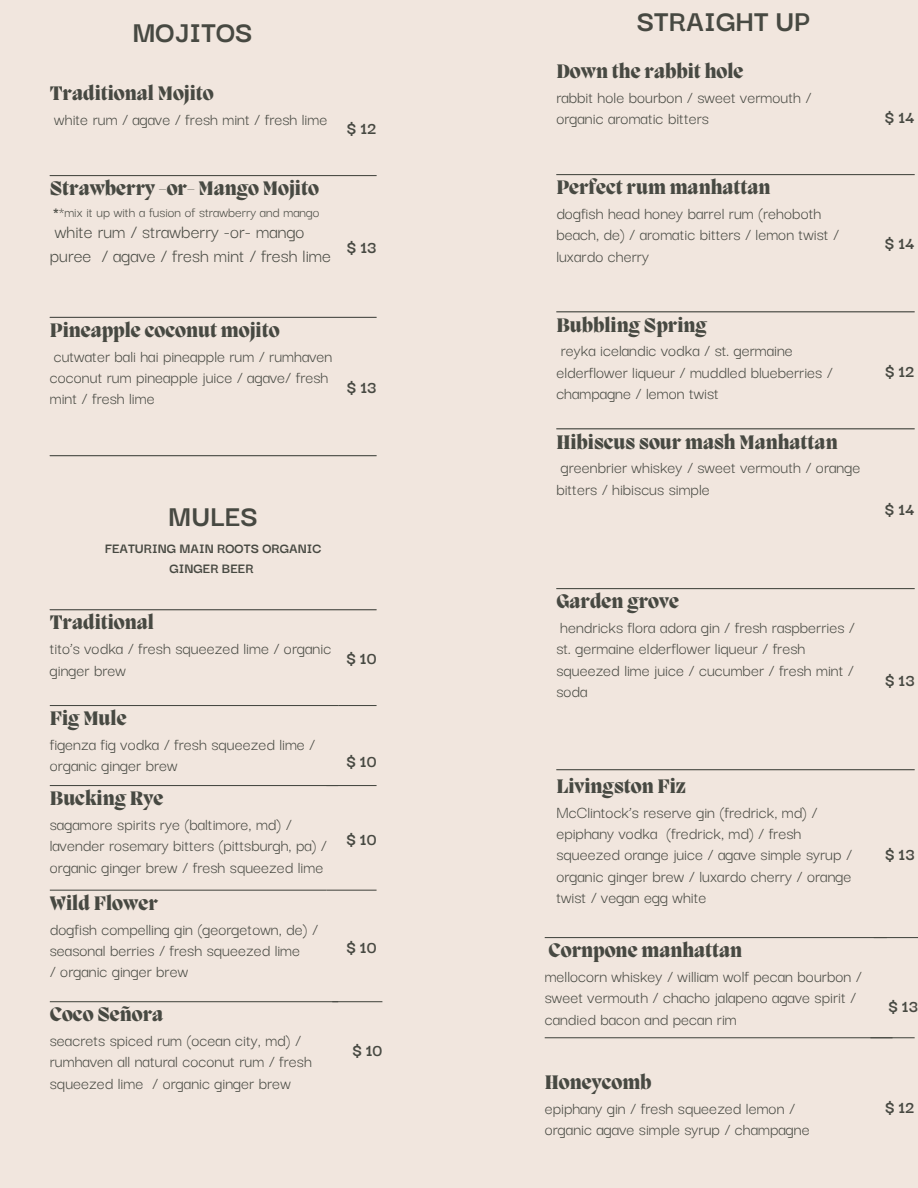
<style>
.page{position:relative;width:918px;height:1188px;background:#f1e6de}
.page>*{position:absolute;margin:0;border:0;box-sizing:border-box;transform-origin:0 0}
.t1{font:700 31.5px "Darker Grotesque";color:#474942}
.t2{font:800 20.1px "Migra";color:#474942}
.t3{font:20.1px/23.7px "Darker Grotesque";color:#474942}
.t4{font:18px/21.3px "Darker Grotesque";color:#474942}
.t5{font:700 18px "Darker Grotesque";color:#474942}
.t6{font:15px "Darker Grotesque";color:#474942}
.t7{font:700 15px/20.2px "Darker Grotesque";color:#474942;text-align:center}
.s1{font-weight:700}
</style>
<div class="page">
<hr style="left:50px;top:175px;width:327px;height:1px;background:#474942">
<hr style="left:50px;top:317px;width:327px;height:1px;background:#474942">
<hr style="left:50px;top:455px;width:327px;height:1px;background:#474942">
<hr style="left:50px;top:609px;width:327px;height:1px;background:#474942">
<hr style="left:556px;top:174px;width:359px;height:1px;background:#474942">
<hr style="left:556px;top:311px;width:359px;height:1px;background:#474942">
<hr style="left:556px;top:428px;width:359px;height:1px;background:#474942">
<hr style="left:556px;top:588px;width:359px;height:1px;background:#474942">
<hr style="left:556px;top:769px;width:359px;height:1px;background:#474942">
<hr style="left:50px;top:705px;width:288px;height:1px;background:#474942">
<hr style="left:338px;top:705px;width:39px;height:1px;background:#474942">
<hr style="left:50px;top:785px;width:288px;height:1px;background:#474942">
<hr style="left:326px;top:785px;width:51px;height:1px;background:#474942">
<hr style="left:50px;top:890px;width:276px;height:1px;background:#474942">
<hr style="left:326px;top:890px;width:51px;height:1px;background:#474942">
<hr style="left:50px;top:1001px;width:288px;height:1px;background:#474942">
<hr style="left:332px;top:1001px;width:50px;height:1px;background:#474942">
<hr style="left:545px;top:937px;width:342px;height:1px;background:#474942">
<hr style="left:874px;top:937px;width:44px;height:1px;background:#474942">
<hr style="left:545px;top:1037px;width:348px;height:1px;background:#474942">
<hr style="left:870px;top:1037px;width:45px;height:1px;background:#474942">
<p class="t1" style="left:132px;top:9px;width:122px">MOJITOS</p>
<p class="t2" style="left:50px;top:84px;width:165px">Traditional Mojito</p>
<p class="t4" style="left:54px;top:107px;width:275px">white rum / agave / fresh mint / fresh lime</p>
<p class="t5" style="left:347px;top:115px;width:31px">$12</p>
<p class="t2" style="left:50px;top:179px;width:271px">Strawberry -or- Mango Mojito</p>
<p class="t6" style="left:53px;top:201px;width:268px"><span class="s1">*</span>*mix it up with a fusion of strawberry and mango</p>
<p class="t3" style="left:50px;top:218px;width:283px">white rum / strawberry -or- mango puree / agave / fresh mint / fresh lime</p>
<p class="t5" style="left:347px;top:234px;width:31px">$13</p>
<p class="t2" style="left:50px;top:321px;width:231px">Pineapple coconut mojito</p>
<p class="t4" style="left:50px;top:344px;width:284px">cutwater bali hai pineapple rum / rumhaven coconut rum pineapple juice / agave/ fresh mint / fresh lime</p>
<p class="t5" style="left:347px;top:374px;width:31px">$13</p>
<p class="t1" style="left:168px;top:493px;width:91px">MULES</p>
<p class="t7" style="left:105px;top:537px;width:218px">FEATURING MAIN ROOTS ORGANIC<br>GINGER BEER</p>
<p class="t2" style="left:50px;top:613px;width:106px">Traditional</p>
<p class="t4" style="left:50px;top:637px;width:283px">tito’s vodka / fresh squeezed lime / organic ginger brew</p>
<p class="t5" style="left:346px;top:645px;width:32px">$10</p>
<p class="t2" style="left:50px;top:709px;width:78px">Fig Mule</p>
<p class="t4" style="left:50px;top:732px;width:267px">figenza fig vodka / fresh squeezed lime / organic ginger brew</p>
<p class="t2" style="left:50px;top:789px;width:115px">Bucking Rye</p>
<p class="t4" style="left:50px;top:812px;width:279px">sagamore spirits rye (baltimore, md) / lavender rosemary bitters (pittsburgh, pa) / organic ginger brew / fresh squeezed lime</p>
<p class="t2" style="left:50px;top:894px;width:109px">Wild Flower</p>
<p class="t4" style="left:50px;top:917px;width:270px">dogfish compelling gin (georgetown, de) / seasonal berries / fresh squeezed lime</p>
<p class="t4" style="left:50px;top:960px;width:140px">/ organic ginger brew</p>
<p class="t5" style="left:346px;top:748px;width:32px">$10</p>
<p class="t5" style="left:346px;top:825px;width:32px">$10</p>
<p class="t5" style="left:346px;top:933px;width:32px">$10</p>
<p class="t2" style="left:50px;top:1005px;width:115px">Coco Señora</p>
<p class="t4" style="left:50px;top:1029px;width:264px">seacrets spiced rum (ocean city, md) / rumhaven all natural coconut rum / fresh squeezed lime / organic ginger brew</p>
<p class="t5" style="left:352px;top:1037px;width:32px">$10</p>
<p class="t1" style="left:637px;top:-2px;width:175px">STRAIGHT UP</p>
<p class="t2" style="left:556px;top:62px;width:189px">Down the rabbit hole</p>
<p class="t4" style="left:556px;top:85px;width:257px">rabbit hole bourbon / sweet vermouth / organic aromatic bitters</p>
<p class="t2" style="left:556px;top:178px;width:216px">Perfect rum manhattan</p>
<p class="t4" style="left:556px;top:201px;width:284px">dogfish head honey barrel rum (rehoboth beach, de) / aromatic bitters / lemon twist / luxardo cherry</p>
<p class="t2" style="left:556px;top:315px;width:152px">Bubbling Spring</p>
<p class="t4" style="left:556px;top:339px;width:278px">reyka icelandic vodka / st. germaine elderflower liqueur / muddled blueberries / champagne / lemon twist</p>
<p class="t2" style="left:556px;top:432px;width:283px">Hibiscus sour mash Manhattan</p>
<p class="t4" style="left:556px;top:456px;width:306px">greenbrier whiskey / sweet vermouth / orange bitters / hibiscus simple</p>
<p class="t5" style="left:885px;top:104px;width:32px">$14</p>
<p class="t5" style="left:885px;top:230px;width:32px">$14</p>
<p class="t5" style="left:885px;top:357px;width:31px">$12</p>
<p class="t5" style="left:885px;top:496px;width:32px">$14</p>
<p class="t2" style="left:556px;top:592px;width:124px">Garden grove</p>
<p class="t4" style="left:556px;top:615px;width:300px">hendricks flora adora gin / fresh raspberries / st. germaine elderflower liqueur / fresh squeezed lime juice / cucumber / fresh mint / soda</p>
<p class="t5" style="left:885px;top:667px;width:31px">$13</p>
<p class="t2" style="left:556px;top:776px;width:131px">Livingston Fiz</p>
<p class="t4" style="left:556px;top:800px;width:297px">McClintock’s reserve gin (fredrick, md) / epiphany vodka (fredrick, md) / fresh squeezed orange juice / agave simple syrup / organic ginger brew / luxardo cherry / orange twist / vegan egg white</p>
<p class="t2" style="left:549px;top:941px;width:195px">Cornpone manhattan</p>
<p class="t4" style="left:545px;top:964px;width:319px">mellocorn whiskey / william wolf pecan bourbon / sweet vermouth / chacho jalapeno agave spirit / candied bacon and pecan rim</p>
<p class="t2" style="left:545px;top:1073px;width:108px">Honeycomb</p>
<p class="t4" style="left:545px;top:1096px;width:252px">epiphany gin / fresh squeezed lemon /</p>
<p class="t4" style="left:545px;top:1118px;width:267px">organic agave simple syrup / champagne</p>
<p class="t5" style="left:885px;top:841px;width:31px">$13</p>
<p class="t5" style="left:888px;top:993px;width:31px">$13</p>
<p class="t5" style="left:885px;top:1093px;width:31px">$12</p>
</div>
